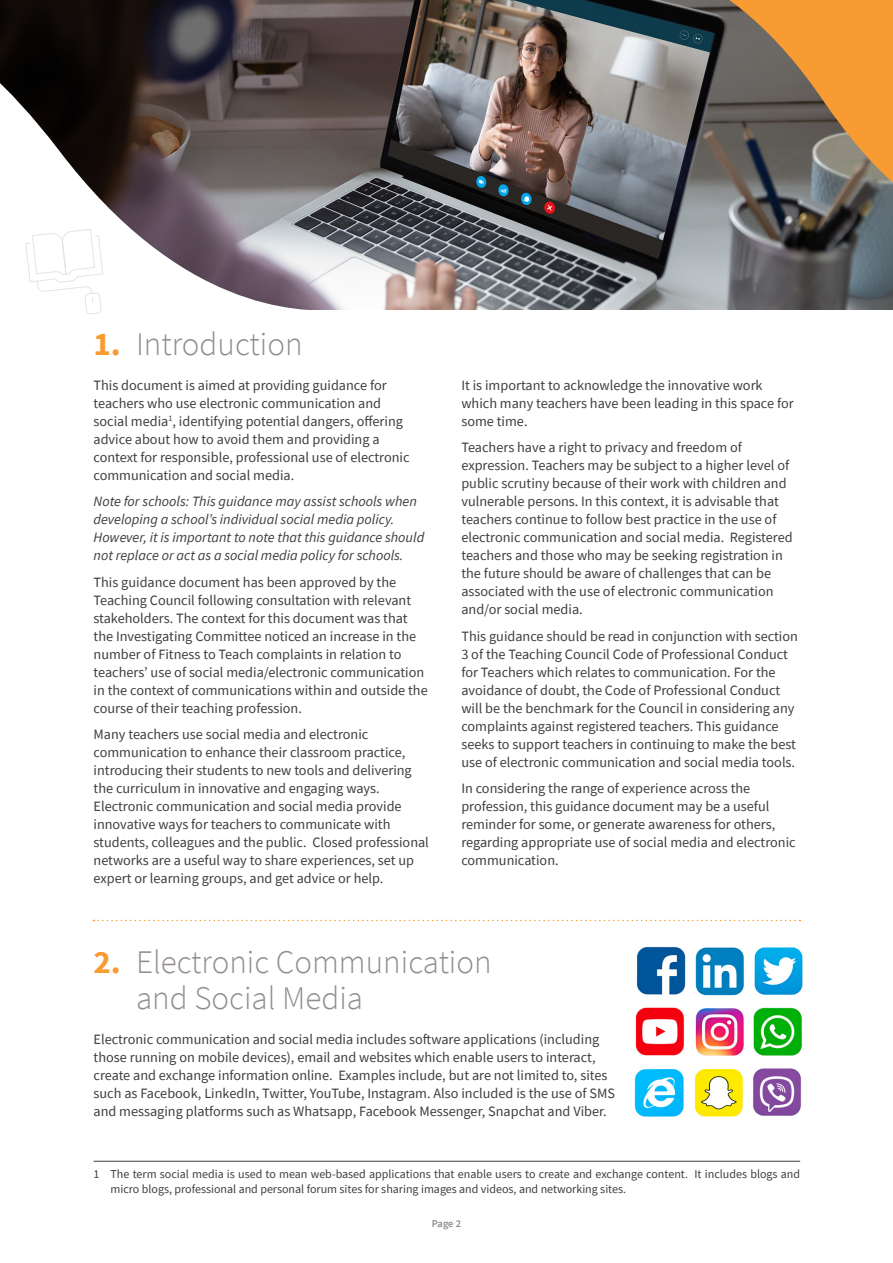
<style>
.page{position:relative;width:893px;height:1263px;background:#fff}
.page>*{position:absolute;margin:0;border:0;box-sizing:border-box;transform-origin:0 0}
.Main_Heading{font:300 33px/36px "Source Sans Pro";color:#938c92}
.Body{font:14.25px/18px "Source Sans Pro";color:#3e3e3f}
.Body-2{font:italic 14.25px/18px "Source Sans Pro";color:#3e3e3f}
.Footnote_text{font:12px/15px "Source Sans Pro";color:#3e3e3f}
.t1{font:600 10.5px "Source Sans Pro";color:#938c92}
.s1{font-weight:700;color:#f89b33}
</style>
<div class="page">
<hr style="left:94px;top:1161px;width:706px;height:1px;background:#3e3e3f">
<img style="left:336px;top:0;width:557px;height:309px">
<svg style="left:597px;top:0;width:296px;height:242px"></svg>
<svg style="left:0;top:0;width:336px;height:310px"></svg>
<svg style="left:25px;top:228px;width:79px;height:86px"></svg>
<svg style="left:94px;top:920px;width:706px;height:1px"></svg>
<img style="left:634px;top:946px;width:169px;height:171px">
<p class="Main_Heading" style="left:94px;top:326px;width:211px"><span class="s1">1.</span> Introduction</p>
<p class="Body" style="left:94px;top:376px;width:318px">This document is aimed at providing guidance for teachers who use electronic communication and social media<sup>1</sup>, identifying potential dangers, offering advice about how to avoid them and providing a context for responsible, professional use of electronic communication and social media.</p>
<p class="Body-2" style="left:94px;top:492px;width:332px">Note for schools: This guidance may assist schools when developing a school’s individual social media policy.<br>However, it is important to note that this guidance should not replace or act as a social media policy for schools.</p>
<p class="Body" style="left:94px;top:573px;width:336px">This guidance document has been approved by the Teaching Council following consultation with relevant stakeholders. The context for this document was that the Investigating Committee noticed an increase in the number of Fitness to Teach complaints in relation to teachers’ use of social media/electronic communication in the context of communications within and outside the course of their teaching profession.</p>
<p class="Body" style="left:94px;top:725px;width:337px">Many teachers use social media and electronic communication to enhance their classroom practice, introducing their students to new tools and delivering the curriculum in innovative and engaging ways.<br>Electronic communication and social media provide innovative ways for teachers to communicate with students, colleagues and the public. Closed professional networks are a useful way to share experiences, set up expert or learning groups, and get advice or help.</p>
<p class="Body" style="left:461px;top:376px;width:334px">It is important to acknowledge the innovative work which many teachers have been leading in this space for some time.</p>
<p class="Body" style="left:461px;top:438px;width:333px">Teachers have a right to privacy and freedom of expression. Teachers may be subject to a higher level of public scrutiny because of their work with children and vulnerable persons. In this context, it is advisable that teachers continue to follow best practice in the use of electronic communication and social media. Registered teachers and those who may be seeking registration in the future should be aware of challenges that can be associated with the use of electronic communication and/or social media.</p>
<p class="Body" style="left:461px;top:627px;width:338px">This guidance should be read in conjunction with section 3 of the Teaching Council Code of Professional Conduct for Teachers which relates to communication. For the avoidance of doubt, the Code of Professional Conduct will be the benchmark for the Council in considering any complaints against registered teachers. This guidance seeks to support teachers in continuing to make the best use of electronic communication and social media tools.</p>
<p class="Body" style="left:461px;top:779px;width:336px">In considering the range of experience across the profession, this guidance document may be a useful reminder for some, or generate awareness for others, regarding appropriate use of social media and electronic communication.</p>
<p class="Main_Heading" style="left:136px;top:944px;width:357px;text-indent:-43px"><span class="s1">2.</span> Electronic Communication and Social Media</p>
<p class="Body" style="left:94px;top:1030px;width:523px">Electronic communication and social media includes software applications (including those running on mobile devices), email and websites which enable users to interact, create and exchange information online. Examples include, but are not limited to, sites such as Facebook, LinkedIn, Twitter, YouTube, Instagram. Also included is the use of SMS and messaging platforms such as Whatsapp, Facebook Messenger, Snapchat and Viber.</p>
<p class="Footnote_text" style="left:111px;top:1167px;width:691px;text-indent:-17px">1 The term social media is used to mean web-based applications that enable users to create and exchange content. It includes blogs and micro blogs, professional and personal forum sites for sharing images and videos, and networking sites.</p>
<p class="t1" style="left:432px;top:1217px;width:31px">Page 2</p>
</div>
